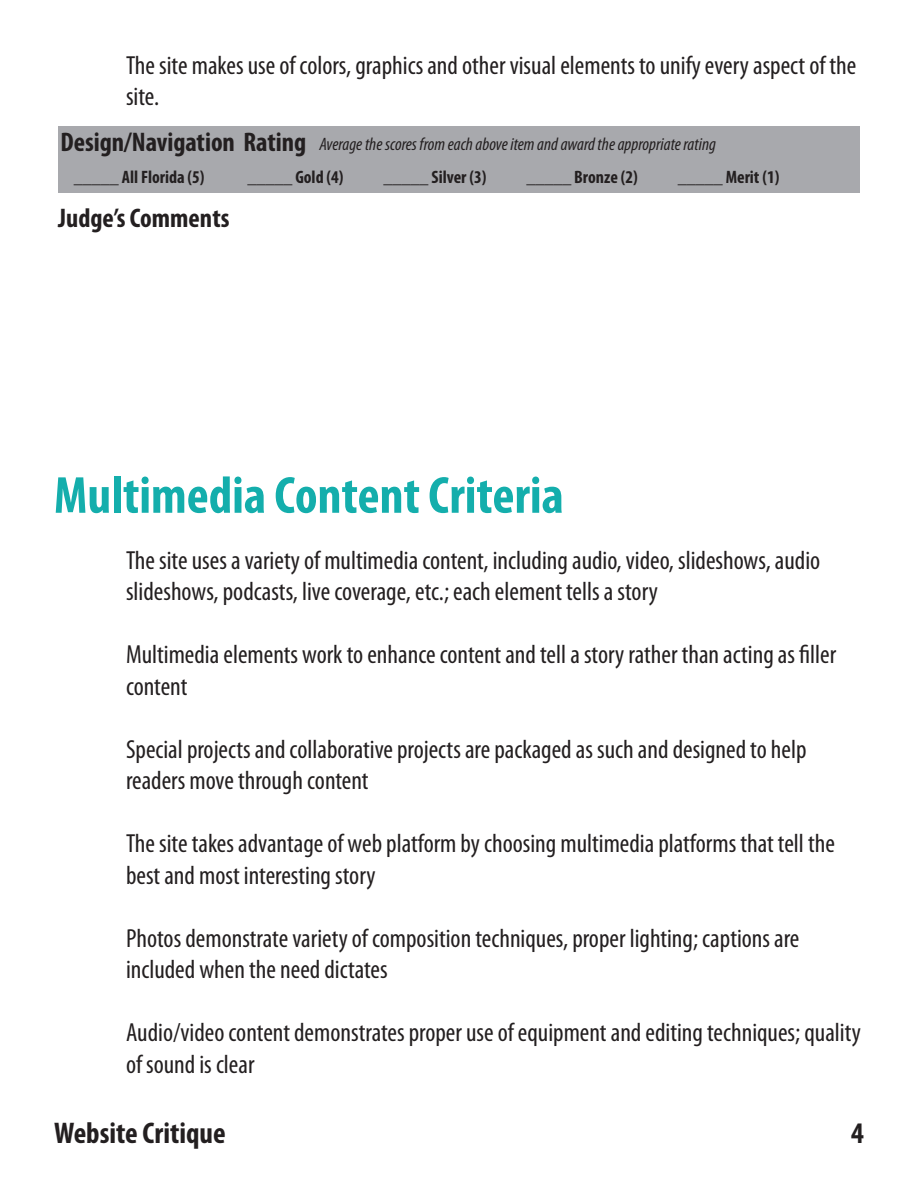
<style>
.page{position:relative;width:918px;height:1188px;background:#fff}
.page>*{position:absolute;margin:0;border:0;box-sizing:border-box;transform-origin:0 0}
.t1{font:700 condensed 52.5px "Myriad Pro";color:#14aeac}
.t2{font:700 condensed 30px "Myriad Pro";color:#231f20}
.t3{font:700 condensed 27px "Myriad Pro";color:#231f20}
.t4{font:condensed 26.25px/31.5px "Myriad Pro";color:#231f20}
.t5{font:700 condensed 18px "Myriad Pro";color:#231f20}
.t6{font:italic condensed 18px "Myriad Pro";color:#231f20}
</style>
<div class="page">
<div style="left:58px;top:126px;width:802px;height:67px;background:#a8a9ad"></div>
<p class="t4" style="left:126px;top:49px;width:732px">The site makes use of colors, graphics and other visual elements to unify every aspect of the site.</p>
<p class="t3" style="left:60px;top:125px;width:247px">Design/Navigation Rating</p>
<p class="t5" style="left:74px;top:166px;width:132px">_____ All Florida (5)</p>
<p class="t5" style="left:248px;top:166px;width:98px">_____ Gold (4)</p>
<p class="t5" style="left:384px;top:166px;width:104px">_____ Silver (3)</p>
<p class="t5" style="left:526px;top:166px;width:113px">_____ Bronze (2)</p>
<p class="t5" style="left:678px;top:166px;width:103px">_____ Merit (1)</p>
<p class="t6" style="left:319px;top:133px;width:398px">Average the scores from each above item and award the appropriate rating</p>
<p class="t3" style="left:58px;top:201px;width:173px">Judge’s Comments</p>
<p class="t1" style="left:54px;top:462px;width:511px">Multimedia Content Criteria</p>
<p class="t4" style="left:126px;top:544px;width:696px">The site uses a variety of multimedia content, including audio, video, slideshows, audio slideshows, podcasts, live coverage, etc.; each element tells a story</p>
<p class="t4" style="left:126px;top:638px;width:712px">Multimedia elements work to enhance content and tell a story rather than acting as filler content</p>
<p class="t4" style="left:126px;top:733px;width:682px">Special projects and collaborative projects are packaged as such and designed to help readers move through content</p>
<p class="t4" style="left:126px;top:827px;width:710px">The site takes advantage of web platform by choosing multimedia platforms that tell the best and most interesting story</p>
<p class="t4" style="left:126px;top:922px;width:675px">Photos demonstrate variety of composition techniques, proper lighting; captions are included when the need dictates</p>
<p class="t4" style="left:126px;top:1016px;width:736px">Audio/video content demonstrates proper use of equipment and editing techniques; quality of sound is clear</p>
<p class="t2" style="left:54px;top:1114px;width:173px">Website Critique</p>
<p class="t2" style="left:851px;top:1114px;width:14px">4</p>
</div>
